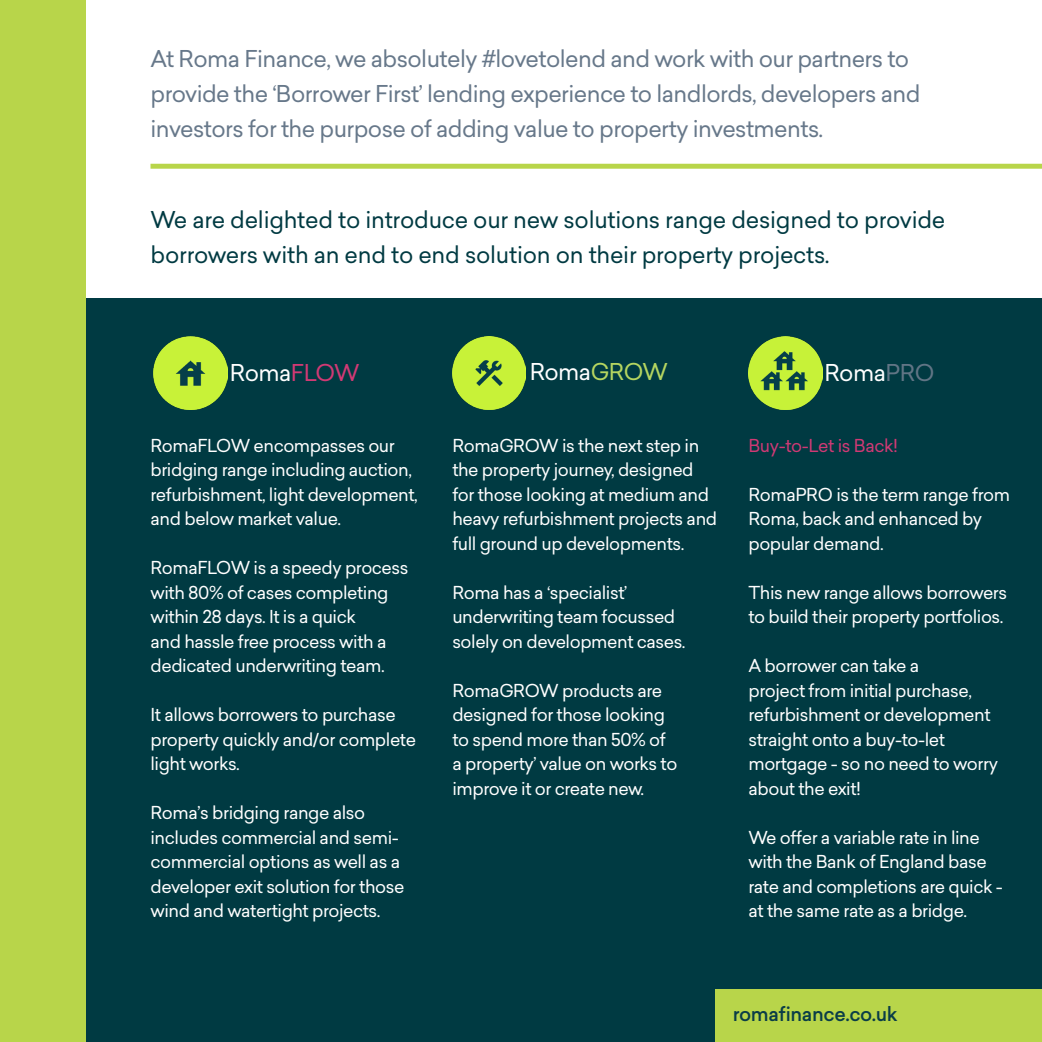
<style>
.page{position:relative;width:1042px;height:1042px;background:#fff}
.page>*{position:absolute;margin:0;border:0;box-sizing:border-box;transform-origin:0 0}
.t1{font:22.75px/35px "Sailec";letter-spacing:-.025em;color:#67788a}
.t2{font:22.75px/35px "Sailec";letter-spacing:-.01em;color:#003a42}
.t3{font:22.75px "Sailec";letter-spacing:-.025em;color:#fff}
.t4{font:500 19.25px "Sailec";letter-spacing:-.02em;color:#0a3d47}
.t5{font:17.5px/24.5px "Sailec";letter-spacing:-.025em;color:#fff}
.t6{font:17.5px "Sailec";letter-spacing:-.025em;color:#d13974}
.s1{color:#d13974}
.s2{color:#b5d560}
.s3{color:#617585}
</style>
<div class="page">
<div style="left:76px;top:299px;width:966px;height:743px;background:#003a42"></div>
<div style="left:0;top:0;width:85px;height:1042px;background:#b8d54a"></div>
<div style="left:150px;top:164px;width:892px;height:5px;background:#b8d54a"></div>
<img style="left:153px;top:336px;width:74px;height:74px">
<img style="left:748px;top:336px;width:74px;height:74px">
<img style="left:452px;top:336px;width:74px;height:74px">
<div style="left:715px;top:989px;width:327px;height:53px;background:#b8d54a"></div>
<p class="t1" style="left:150px;top:41px;width:771px">At Roma Finance, we absolutely #lovetolend and work with our partners to provide the ‘Borrower First’ lending experience to landlords, developers and investors for the purpose of adding value to property investments.</p>
<p class="t2" style="left:150px;top:202px;width:796px">We are delighted to introduce our new solutions range designed to provide borrowers with an end to end solution on their property projects.</p>
<p class="t3" style="left:230px;top:357px;width:131px">Roma<span class="s1">FLOW</span></p>
<p class="t3" style="left:530px;top:356px;width:140px">Roma<span class="s2">GROW</span></p>
<p class="t3" style="left:824px;top:357px;width:111px">Roma<span class="s3">PRO</span></p>
<p class="t5" style="left:150px;top:433px;width:269px">RomaFLOW encompasses our bridging range including auction, refurbishment, light development, and below market value.</p>
<p class="t5" style="left:150px;top:555px;width:259px">RomaFLOW is a speedy process with 80% of cases completing within 28 days. It is a quick<br>and hassle free process with a dedicated underwriting team.</p>
<p class="t5" style="left:150px;top:702px;width:267px">It allows borrowers to purchase property quickly and/or complete light works.</p>
<p class="t5" style="left:150px;top:800px;width:255px">Roma’s bridging range also includes commercial and semi&shy;commercial options as well as a developer exit solution for those wind and watertight projects.</p>
<p class="t5" style="left:452px;top:433px;width:266px">RomaGROW is the next step in the property journey, designed for those looking at medium and heavy refurbishment projects and full ground up developments.</p>
<p class="t5" style="left:452px;top:580px;width:235px">Roma has a ‘specialist’ underwriting team focussed solely on development cases.</p>
<p class="t5" style="left:452px;top:678px;width:227px">RomaGROW products are designed for those looking to spend more than 50% of a property’ value on works to improve it or create new.</p>
<p class="t6" style="left:748px;top:433px;width:151px">Buy-to-Let is Back!</p>
<p class="t5" style="left:748px;top:482px;width:263px">RomaPRO is the term range from<br>Roma, back and enhanced by popular demand.</p>
<p class="t5" style="left:748px;top:580px;width:260px">This new range allows borrowers to build their property portfolios.</p>
<p class="t5" style="left:748px;top:653px;width:251px">A borrower can take a<br>project from initial purchase, refurbishment or development straight onto a buy-to-let mortgage - so no need to worry about the exit!</p>
<p class="t5" style="left:748px;top:825px;width:256px">We offer a variable rate in line with the Bank of England base rate and completions are quick - at the same rate as a bridge.</p>
<p class="t4" style="left:733px;top:1000px;width:166px">romafinance.co.uk</p>
</div>
